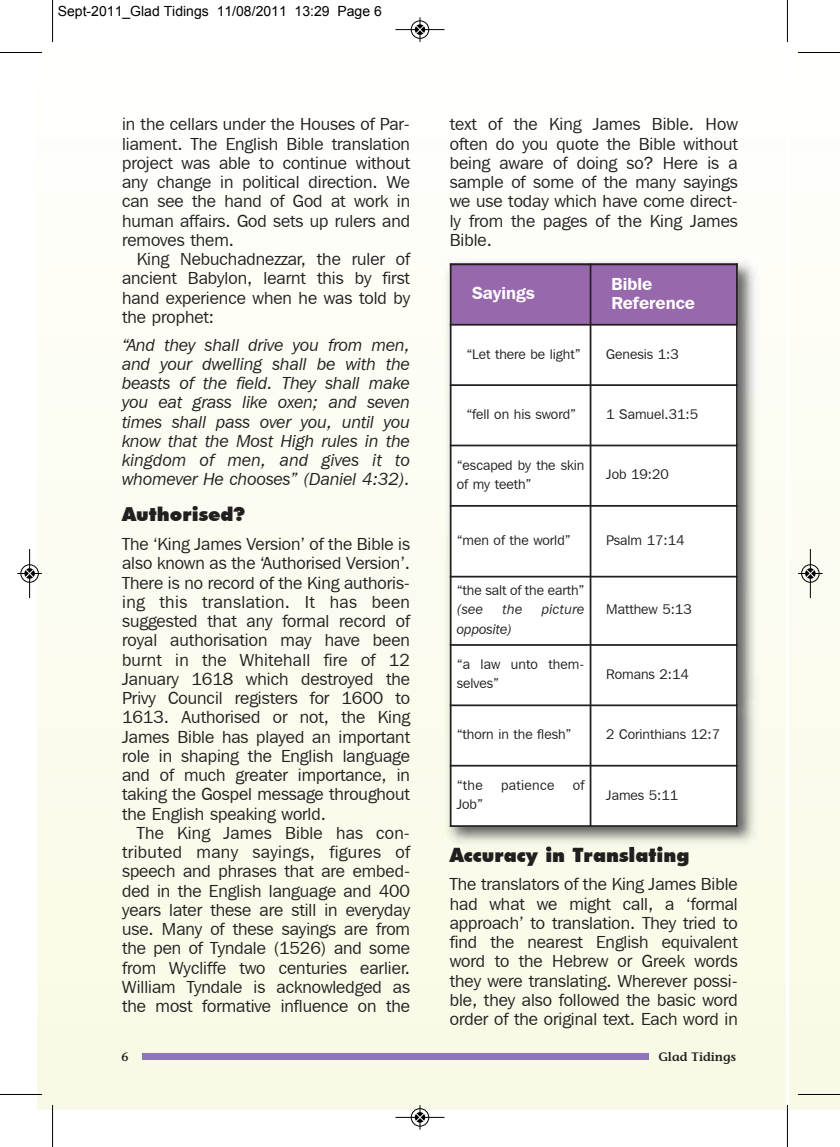
<style>
.page{position:relative;width:840px;height:1147px;background:#fff}
.page>*{position:absolute;margin:0;border:0;box-sizing:border-box;transform-origin:0 0}
.t1{font:900 19.25px "Futura BT";color:#231f20}
.t2{font:17.5px/19.2px "Franklin Gothic IT Cby BT";color:#231f20;text-align:justify}
.t3{font:italic 17.5px/19.2px "Franklin Gothic IT Cby BT";color:#231f20;text-align:justify}
.t4{font:600 17.5px/19.2px "Franklin Gothic IT Cby BT";color:#fff}
.t5{font:14px/19.2px "Franklin Gothic IT Cby BT";color:#231f20}
.t6{font:14px "Arial";color:#000}
.t7{font:italic 14px "Franklin Gothic IT Cby BT";letter-spacing:.025em;color:#231f20}
.t8{font:italic 14px "Franklin Gothic IT Cby BT";color:#231f20}
.t9{font:14px "Franklin Gothic IT Cby BT";letter-spacing:.025em;color:#231f20}
.t10{font:600 12.25px "Stone Informal";color:#231f20}
</style>
<div class="page">
<div style="left:38px;top:38px;width:747px;height:1071px;background:#fbfcf0"></div>
<div style="left:789px;top:38px;width:50px;height:1071px;background:#fbfcf0"></div>
<div style="left:142px;top:1053px;width:506px;height:7px;background:#9176b5"></div>
<img style="left:442px;top:256px;width:313px;height:593px">
<img style="left:449px;top:846px;width:115px;height:3px">
<div style="left:449px;top:263px;width:141px;height:62px;background:#9868ac"></div>
<div style="left:590px;top:263px;width:147px;height:62px;background:#9868ac"></div>
<div style="left:449px;top:325px;width:141px;height:60px;background:#fff"></div>
<div style="left:590px;top:325px;width:147px;height:60px;background:#fff"></div>
<div style="left:449px;top:385px;width:141px;height:60px;background:#fff"></div>
<div style="left:590px;top:385px;width:147px;height:60px;background:#fff"></div>
<div style="left:449px;top:445px;width:141px;height:61px;background:#fff"></div>
<div style="left:590px;top:445px;width:147px;height:61px;background:#fff"></div>
<div style="left:449px;top:506px;width:141px;height:71px;background:#fff"></div>
<div style="left:590px;top:506px;width:147px;height:71px;background:#fff"></div>
<div style="left:449px;top:577px;width:141px;height:68px;background:#fff"></div>
<div style="left:590px;top:577px;width:147px;height:68px;background:#fff"></div>
<div style="left:449px;top:645px;width:141px;height:60px;background:#fff"></div>
<div style="left:590px;top:645px;width:147px;height:60px;background:#fff"></div>
<div style="left:449px;top:705px;width:141px;height:61px;background:#fff"></div>
<div style="left:590px;top:705px;width:147px;height:61px;background:#fff"></div>
<div style="left:449px;top:766px;width:141px;height:61px;background:#fff"></div>
<div style="left:590px;top:766px;width:147px;height:61px;background:#fff"></div>
<hr style="left:449px;top:263px;width:2px;height:564px;background:#231f20">
<hr style="left:589px;top:263px;width:2px;height:564px;background:#231f20">
<hr style="left:735px;top:263px;width:2px;height:564px;background:#231f20">
<hr style="left:449px;top:263px;width:288px;height:2px;background:#231f20">
<hr style="left:449px;top:324px;width:288px;height:2px;background:#231f20">
<hr style="left:449px;top:384px;width:288px;height:2px;background:#231f20">
<hr style="left:449px;top:445px;width:288px;height:1px;background:#231f20">
<hr style="left:449px;top:505px;width:288px;height:2px;background:#231f20">
<hr style="left:449px;top:576px;width:288px;height:1px;background:#231f20">
<hr style="left:449px;top:644px;width:288px;height:2px;background:#231f20">
<hr style="left:449px;top:704px;width:288px;height:2px;background:#231f20">
<hr style="left:449px;top:765px;width:288px;height:1px;background:#231f20">
<hr style="left:449px;top:825px;width:288px;height:2px;background:#231f20">
<hr style="left:52px;top:0;width:1px;height:42px;background:#000">
<hr style="left:0;top:52px;width:42px;height:1px;background:#000">
<hr style="left:786px;top:0;width:1px;height:42px;background:#000">
<hr style="left:797px;top:52px;width:42px;height:1px;background:#000">
<hr style="left:52px;top:1105px;width:1px;height:42px;background:#000">
<hr style="left:0;top:1094px;width:42px;height:1px;background:#000">
<hr style="left:786px;top:1105px;width:1px;height:42px;background:#000">
<hr style="left:797px;top:1094px;width:42px;height:1px;background:#000">
<div style="left:410px;top:20px;width:19px;height:19px;border:1px solid #fff;border-radius:50%"></div>
<hr style="left:395px;top:29px;width:49px;height:1px;background:#000">
<div style="left:411px;top:21px;width:18px;height:18px;border:1px solid #000;border-radius:50%"></div>
<svg style="left:415px;top:17px;width:9px;height:25px"></svg>
<div style="left:410px;top:1108px;width:19px;height:18px;border:1px solid #fff;border-radius:50%"></div>
<hr style="left:395px;top:1117px;width:49px;height:1px;background:#000">
<div style="left:411px;top:1108px;width:18px;height:18px;border:1px solid #000;border-radius:50%"></div>
<svg style="left:415px;top:1105px;width:9px;height:24px"></svg>
<div style="left:20px;top:564px;width:19px;height:19px;border:1px solid #fff;border-radius:50%"></div>
<hr style="left:29px;top:549px;width:1px;height:49px;background:#000">
<div style="left:21px;top:564px;width:18px;height:18px;border:1px solid #000;border-radius:50%"></div>
<svg style="left:17px;top:569px;width:25px;height:9px"></svg>
<div style="left:800px;top:564px;width:19px;height:19px;border:1px solid #fff;border-radius:50%"></div>
<hr style="left:809px;top:549px;width:1px;height:49px;background:#000">
<div style="left:801px;top:564px;width:18px;height:18px;border:1px solid #000;border-radius:50%"></div>
<svg style="left:798px;top:569px;width:24px;height:9px"></svg>
<p class="t6" style="left:58px;top:3px;width:325px">Sept-2011_Glad Tidings 11/08/2011 13:29 Page 6</p>
<p class="t2" style="left:122px;top:114px;width:289px">in the cellars under the Houses of Par&shy;liament. The English Bible translation project was able to continue without any change in political direction. We can see the hand of God at work in human affairs. God sets up rulers and removes them.</p>
<p class="t2" style="left:122px;top:249px;width:289px;text-indent:15px">King Nebuchadnezzar, the ruler of ancient Babylon, learnt this by first hand experience when he was told by the prophet:</p>
<p class="t3" style="left:122px;top:334px;width:289px">“And they shall drive you from men, and your dwelling shall be with the beasts of the field. They shall make you eat grass like oxen; and seven times shall pass over you, until you know that the Most High rules in the kingdom of men, and gives it to whomever He chooses” (Daniel 4:32).</p>
<p class="t1" style="left:122px;top:503px;width:125px">Authorised?</p>
<p class="t2" style="left:122px;top:534px;width:289px">The ‘King James Version’ of the Bible is also known as the ‘Authorised Version’.<br>There is no record of the King authoris&shy;ing this translation. It has been suggested that any formal record of royal authorisation may have been burnt in the Whitehall fire of 12<br>January 1618 which destroyed the Privy Council registers for 1600 to 1613. Authorised or not, the King James Bible has played an important role in shaping the English language and of much greater importance, in taking the Gospel message throughout the English speaking world.</p>
<p class="t2" style="left:122px;top:823px;width:289px;text-indent:15px">The King James Bible has con&shy;tributed many sayings, figures of speech and phrases that are embed&shy;ded in the English language and 400 years later these are still in everyday use. Many of these sayings are from the pen of Tyndale (1526) and some from Wycliffe two centuries earlier.<br>William Tyndale is acknowledged as the most formative influence on the</p>
<p class="t2" style="left:449px;top:114px;width:289px">text of the King James Bible. How often do you quote the Bible without being aware of doing so? Here is a sample of some of the many sayings we use today which have come direct&shy;ly from the pages of the King James Bible.</p>
<p class="t4" style="left:471px;top:283px;width:65px">Sayings</p>
<p class="t4" style="left:611px;top:273px;width:85px">Bible<br>Reference</p>
<p class="t5" style="left:466px;top:344px;width:115px">“Let there be light”</p>
<p class="t5" style="left:606px;top:344px;width:74px">Genesis 1:3</p>
<p class="t5" style="left:466px;top:404px;width:111px">“fell on his sword”</p>
<p class="t5" style="left:606px;top:404px;width:93px">1 Samuel.31:5</p>
<p class="t5" style="left:456px;top:455px;width:129px">“escaped by the skin of my teeth”</p>
<p class="t5" style="left:606px;top:464px;width:64px">Job 19:20</p>
<p class="t5" style="left:456px;top:530px;width:115px">“men of the world”</p>
<p class="t5" style="left:606px;top:530px;width:80px">Psalm 17:14</p>
<p class="t5" style="left:456px;top:580px;width:129px">“the salt of the earth”</p>
<p class="t7" style="left:456px;top:601px;width:28px">(see</p>
<p class="t7" style="left:502px;top:601px;width:21px">the</p>
<p class="t7" style="left:541px;top:601px;width:44px">picture</p>
<p class="t8" style="left:456px;top:620px;width:57px">opposite)</p>
<p class="t5" style="left:606px;top:600px;width:87px">Matthew 5:13</p>
<p class="t5" style="left:456px;top:654px;width:129px">“a law unto them&shy;selves”</p>
<p class="t5" style="left:606px;top:664px;width:84px">Romans 2:14</p>
<p class="t5" style="left:456px;top:724px;width:116px">“thorn in the flesh”</p>
<p class="t5" style="left:606px;top:724px;width:115px">2 Corinthians 12:7</p>
<p class="t5" style="left:456px;top:775px;width:27px">“the</p>
<p class="t9" style="left:501px;top:776px;width:55px">patience</p>
<p class="t5" style="left:572px;top:775px;width:13px">of</p>
<p class="t5" style="left:456px;top:794px;width:28px">Job”</p>
<p class="t5" style="left:606px;top:785px;width:73px">James 5:11</p>
<p class="t1" style="left:449px;top:843px;width:241px">Accuracy in Translating</p>
<p class="t2" style="left:449px;top:874px;width:289px">The translators of the King James Bible had what we might call, a ‘formal approach’ to translation. They tried to find the nearest English equivalent word to the Hebrew or Greek words they were translating. Wherever possi&shy;ble, they also followed the basic word order of the original text. Each word in</p>
<p class="t10" style="left:122px;top:1051px;width:9px">6</p>
<p class="t10" style="left:658px;top:1051px;width:79px">Glad Tidings</p>
</div>
